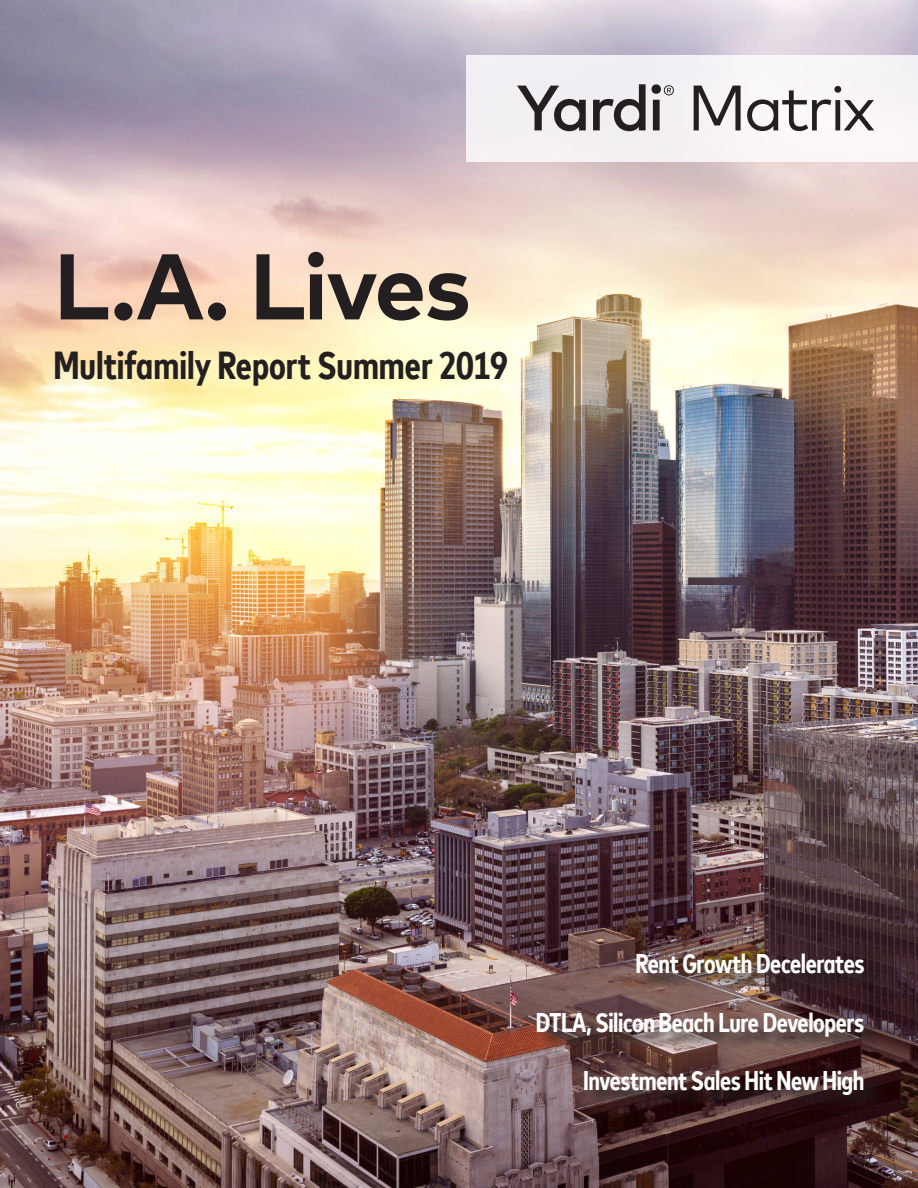
<style>
.page{position:relative;width:918px;height:1188px;background:#fff}
.page>*{position:absolute;margin:0;border:0;box-sizing:border-box;transform-origin:0 0}
.t1{font:700 93px "Mark Offc Pro";letter-spacing:-.02em;color:#231f20}
.t2{font:700 condensed 39px "Mark Offc Pro";color:#231f20}
.t3{font:700 condensed 27px "Mark Offc Pro";letter-spacing:-.015em;color:#fff}
</style>
<div class="page">
<img style="left:0;top:0;width:918px;height:1188px">
<div style="left:466px;top:55px;width:452px;height:107px;background:#f4f1f4"></div>
<div style="left:539px;top:957px;width:344px;height:156px;background:#231f20;opacity:.75"></div>
<svg style="left:517px;top:86px;width:69px;height:45px"></svg>
<svg style="left:593px;top:84px;width:53px;height:47px"></svg>
<svg style="left:652px;top:84px;width:22px;height:46px"></svg>
<svg style="left:694px;top:86px;width:47px;height:44px"></svg>
<svg style="left:747px;top:86px;width:127px;height:45px"></svg>
<p class="t1" style="left:53px;top:216px;width:419px">L.A. Lives</p>
<p class="t2" style="left:53px;top:337px;width:456px">Multifamily Report Summer 2019</p>
<p class="t3" style="left:635px;top:944px;width:231px">Rent Growth Decelerates</p>
<p class="t3" style="left:536px;top:1002px;width:330px">DTLA, Silicon Beach Lure Developers</p>
<p class="t3" style="left:583px;top:1061px;width:283px">Investment Sales Hit New High</p>
</div>
